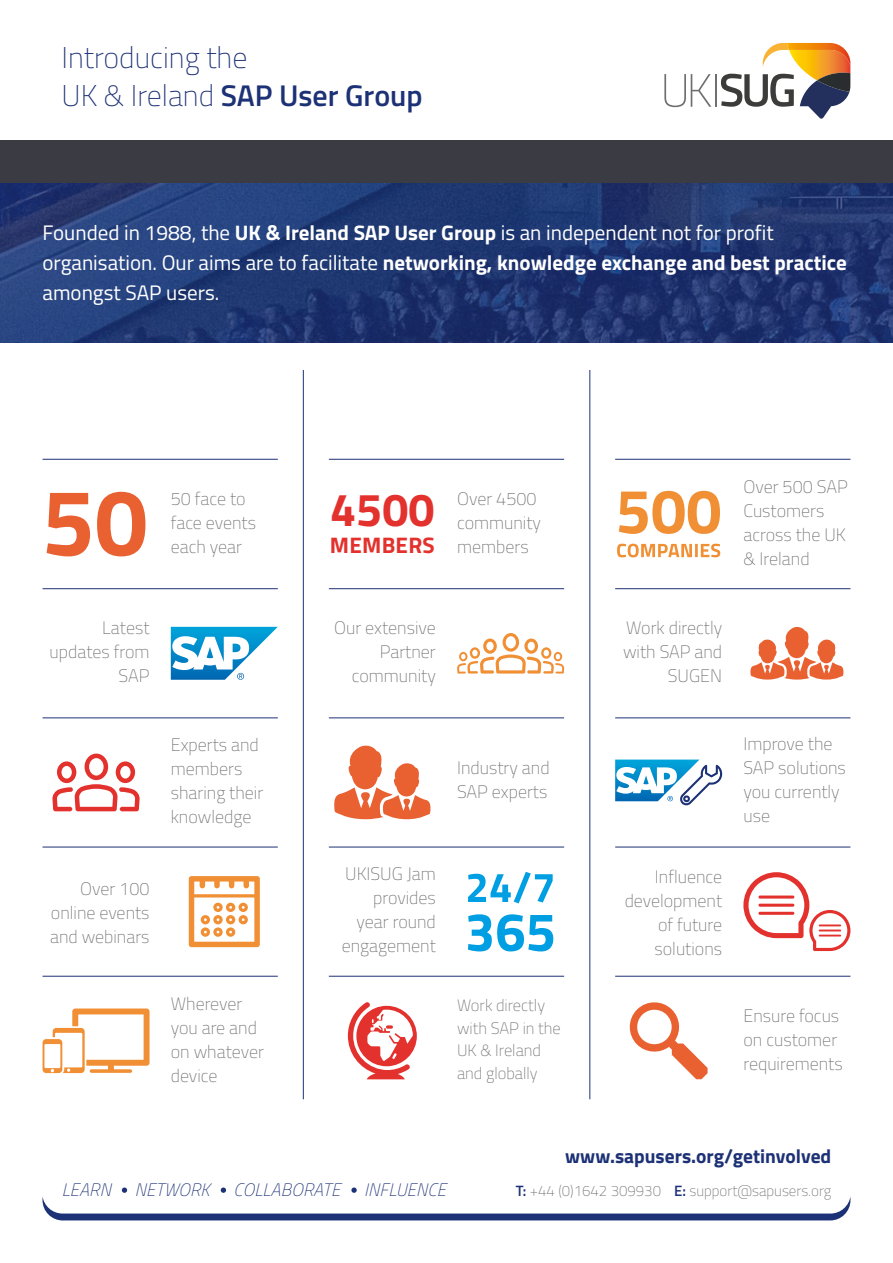
<style>
.page{position:relative;width:893px;height:1263px;background:#fff}
.page>*{position:absolute;margin:0;border:0;box-sizing:border-box;transform-origin:0 0}
.t1{font:700 46.5px "Titillium Web";color:#e3312d}
.t2{font:100 30px/37.5px "Titillium Web";color:#1d3176}
.t3{font:700 22.5px "Titillium Web";letter-spacing:.01em;color:#e3312d}
.t4{font:21px/30px "Titillium Web";color:#fff}
.t5{font:700 19.5px "Titillium Web";color:#1d3176}
.t6{font:100 18px/24px "Titillium Web";color:#706f6f}
.t7{font:italic 100 18px "Titillium Web";letter-spacing:.01em;color:#1d3176}
.t8{font:100 16.5px/22.5px "Titillium Web";color:#706f6f}
.t9{font:100 15px "Titillium Web";color:#706f6f}
.s1{font-weight:600}
.s2{font-weight:700}
.s3{font-weight:600;color:#1d3176}
</style>
<div class="page">
<svg style="left:0;top:183px;width:893px;height:159px;background:#213873"></svg>
<svg style="left:47px;top:492px;width:98px;height:64px"></svg>
<svg style="left:617px;top:544px;width:103px;height:13px"></svg>
<svg style="left:619px;top:491px;width:101px;height:43px"></svg>
<svg style="left:171px;top:627px;width:107px;height:53px"></svg>
<svg style="left:457px;top:633px;width:107px;height:40px"></svg>
<svg style="left:750px;top:627px;width:93px;height:53px"></svg>
<svg style="left:43px;top:1008px;width:107px;height:65px"></svg>
<svg style="left:629px;top:1002px;width:79px;height:77px"></svg>
<svg style="left:348px;top:1002px;width:69px;height:77px"></svg>
<svg style="left:615px;top:759px;width:107px;height:47px"></svg>
<svg style="left:334px;top:745px;width:97px;height:74px"></svg>
<svg style="left:52px;top:753px;width:88px;height:58px"></svg>
<svg style="left:468px;top:914px;width:85px;height:37px"></svg>
<svg style="left:468px;top:872px;width:85px;height:31px"></svg>
<svg style="left:743px;top:872px;width:107px;height:79px"></svg>
<svg style="left:189px;top:876px;width:71px;height:71px"></svg>
<hr style="left:43px;top:588px;width:235px;height:1px;background:#1d3176">
<hr style="left:329px;top:588px;width:235px;height:1px;background:#1d3176">
<hr style="left:615px;top:588px;width:235px;height:1px;background:#1d3176">
<hr style="left:43px;top:459px;width:235px;height:1px;background:#1d3176">
<hr style="left:329px;top:459px;width:235px;height:1px;background:#1d3176">
<hr style="left:615px;top:459px;width:235px;height:1px;background:#1d3176">
<hr style="left:43px;top:718px;width:235px;height:1px;background:#1d3176">
<hr style="left:329px;top:718px;width:235px;height:1px;background:#1d3176">
<hr style="left:615px;top:718px;width:235px;height:1px;background:#1d3176">
<hr style="left:43px;top:847px;width:235px;height:1px;background:#1d3176">
<hr style="left:329px;top:847px;width:235px;height:1px;background:#1d3176">
<hr style="left:615px;top:847px;width:235px;height:1px;background:#1d3176">
<hr style="left:43px;top:976px;width:235px;height:1px;background:#1d3176">
<hr style="left:329px;top:976px;width:235px;height:1px;background:#1d3176">
<hr style="left:615px;top:976px;width:235px;height:1px;background:#1d3176">
<hr style="left:303px;top:370px;width:1px;height:729px;background:#1d3176">
<hr style="left:590px;top:370px;width:1px;height:729px;background:#1d3176">
<svg style="left:664px;top:74px;width:47px;height:33px"></svg>
<hr style="left:715px;top:74px;width:2px;height:33px;background:#706f6f">
<svg style="left:721px;top:43px;width:129px;height:76px"></svg>
<div style="left:0;top:140px;width:893px;height:43px;background:#3b3c43"></div>
<svg style="left:43px;top:1187px;width:807px;height:33px"></svg>
<h2 class="t2" style="left:62px;top:37px;width:362px">Introducing the<br>UK &amp; Ireland <span class="s1">SAP User Group</span></h2>
<p class="t4" style="left:43px;top:216px;width:806px">Founded in 1988, the <span class="s2">UK &amp; Ireland SAP User Group</span> is an independent not for profit organisation. Our aims are to facilitate <span class="s2">networking, knowledge exchange and best practice </span>amongst SAP users.</p>
<p class="t6" style="left:171px;top:486px;width:87px">50 face to face events each year</p>
<p class="t6" style="left:743px;top:474px;width:106px">Over 500 SAP<br>Customers across the UK &amp; Ireland</p>
<p class="t6" style="left:457px;top:486px;width:85px">Over 4500 community members</p>
<h1 class="t1" style="left:330px;top:474px;width:106px">4500</h1>
<p class="t3" style="left:330px;top:528px;width:106px">MEMBERS</p>
<p class="t6" style="left:50px;top:615px;width:101px;text-align:right">Latest updates from<br>SAP</p>
<p class="t6" style="left:334px;top:615px;width:103px;text-align:right">Our extensive<br>Partner community</p>
<p class="t6" style="left:623px;top:615px;width:101px;text-align:right">Work directly with SAP and<br>SUGEN</p>
<p class="t6" style="left:50px;top:875px;width:101px;text-align:justify;text-indent:30px">Over 100 online events and webinars</p>
<p class="t6" style="left:171px;top:732px;width:94px">Experts and members sharing their knowledge</p>
<p class="t6" style="left:171px;top:990px;width:95px">Wherever you are and on whatever device</p>
<p class="t6" style="left:457px;top:755px;width:94px">Industry and<br>SAP experts</p>
<p class="t6" style="left:342px;top:861px;width:96px;text-align:right">UKISUG Jam provides year round engagement</p>
<p class="t8" style="left:457px;top:993px;width:105px">Work directly with SAP in the<br>UK &amp; Ireland and globally</p>
<p class="t6" style="left:625px;top:863px;width:99px;text-align:right">Influence development of future solutions</p>
<p class="t6" style="left:743px;top:731px;width:104px">Improve the<br>SAP solutions you currently use</p>
<p class="t6" style="left:743px;top:1002px;width:101px">Ensure focus on customer requirements</p>
<p class="t7" style="left:62px;top:1177px;width:51px">LEARN</p>
<p class="t7" style="left:135px;top:1177px;width:76px">NETWORK</p>
<p class="t7" style="left:234px;top:1177px;width:108px">COLLABORATE</p>
<p class="t7" style="left:364px;top:1177px;width:83px">INFLUENCE</p>
<p class="t5" style="left:565px;top:1141px;width:268px">www.sapusers.org/getinvolved</p>
<p class="t9" style="left:516px;top:1180px;width:317px"><span class="s3">T:</span> +44 (0)1642 309930 <span class="s3">E:</span> support@sapusers.org</p>
</div>
